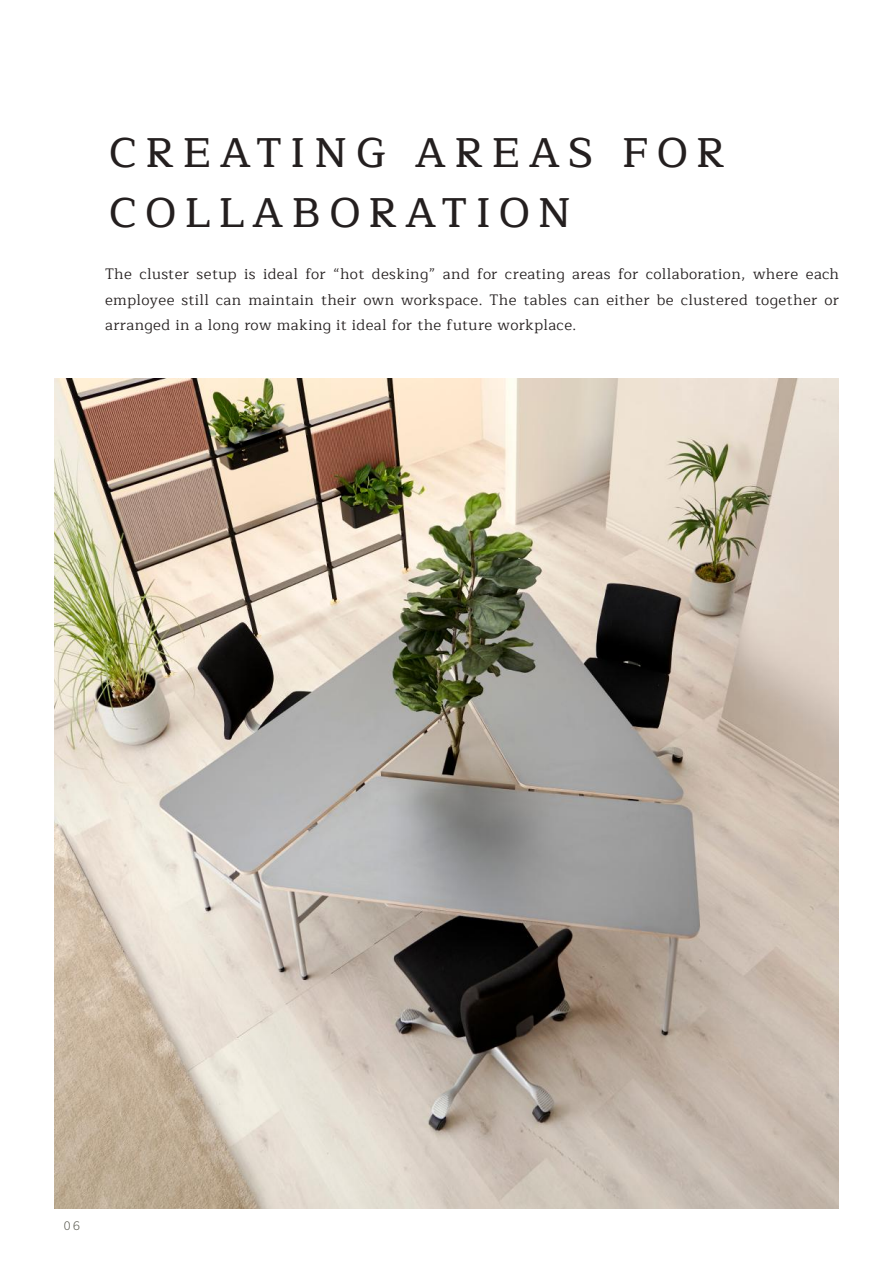
<style>
.page{position:relative;width:893px;height:1263px;background:#fff}
.page>*{position:absolute;margin:0;border:0;box-sizing:border-box;transform-origin:0 0}
.t1{font:500 42px/60px "Maitree";letter-spacing:.2em;color:#241f1f}
.t2{font:15px/25.5px "Maitree";letter-spacing:.03em;color:#241f1f;text-align:justify}
.t3{font:300 12px "Trade Gothic Next LT Pro";color:#5b5b51}
</style>
<div class="page">
<img style="left:54px;top:378px;width:785px;height:831px">
<h1 class="t1" style="left:109px;top:122px;width:617px">CREATING AREAS FOR<br>COLLABORATION</h1>
<p class="t2" style="left:105px;top:262px;width:735px">The cluster setup is ideal for “hot desking” and for creating areas for collaboration, where each employee still can maintain their own workspace. The tables can either be clustered together or arranged in a long row making it ideal for the future workplace.</p>
<p class="t3" style="left:64px;top:1217px;width:18px">06</p>
</div>
